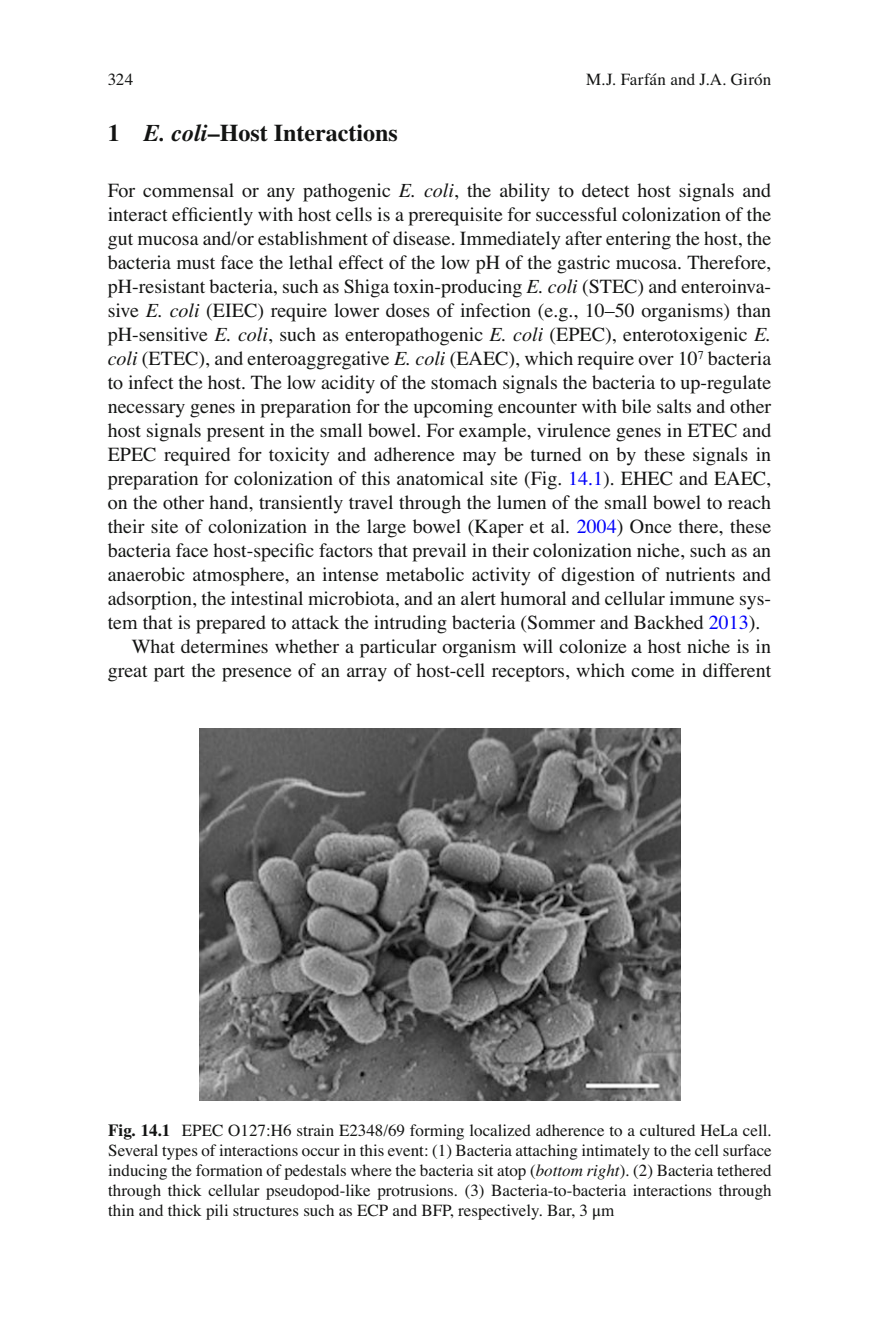
<style>
.page{position:relative;width:879px;height:1333px;background:#fff}
.page>*{position:absolute;margin:0;border:0;box-sizing:border-box;transform-origin:0 0}
.t1{font:700 24px "Ckyjrj Times";color:#131413}
.t2{font:20px "Vphvnh Times";color:#131413}
.t3{font:17px/20px "Vphvnh Times";color:#131413;text-align:justify}
.s1{font-family:"Vsvtlh Times";font-style:italic}
.s2{font-family:"Mccvhk Times";font-style:italic}
.s3{color:#0000fa}
.s4{font-family:"Ckyjrj Times";font-weight:700}
.s5{font-family:"Kxhyds STIX General"}
</style>
<div class="page">
<img style="left:200px;top:728px;width:480px;height:372px">
<p class="t3" style="left:108px;top:71px;width:27px">324</p>
<p class="t1" style="left:108px;top:124px;width:291px">1 <span class="s1">E. coli</span> – Host Interactions</p>
<p class="t3" style="left:586px;top:71px;width:186px">M.J. Farfán and J.A. Girón</p>
<p class="t2" style="left:108px;top:183px;width:665px">For commensal or any pathogenic <span class="s2">E. coli</span> , the ability to detect host signals and</p>
<p class="t2" style="left:108px;top:207px;width:665px">interact efficiently with host cells is a prerequisite for successful colonization of the</p>
<p class="t2" style="left:108px;top:231px;width:665px">gut mucosa and/or establishment of disease. Immediately after entering the host, the</p>
<p class="t2" style="left:108px;top:255px;width:665px">bacteria must face the lethal effect of the low pH of the gastric mucosa. Therefore,</p>
<p class="t2" style="left:108px;top:279px;width:665px">pH-resistant bacteria , such as Shiga toxin-producing <span class="s2">E. coli</span> (STEC) and enteroinva-</p>
<p class="t2" style="left:108px;top:303px;width:665px">sive <span class="s2">E. coli</span> (EIEC) require lower doses of infection (e.g., 10–50 organisms) than</p>
<p class="t2" style="left:108px;top:327px;width:665px">pH-sensitive <span class="s2">E. coli</span> , such as enteropathogenic <span class="s2">E. coli</span> (EPEC) , enterotoxigenic <span class="s2">E.</span></p>
<p class="t2" style="left:108px;top:351px;width:665px"><span class="s2">coli</span> (ETEC) , and enteroaggregative <span class="s2">E. coli</span> (EAEC) , which require over 10 <sup>7</sup> bacteria</p>
<p class="t2" style="left:108px;top:375px;width:665px">to infect the host. The low acidity of the stomach signals the bacteria to up-regulate</p>
<p class="t2" style="left:108px;top:399px;width:665px">necessary genes in preparation for the upcoming encounter with bile salts and other</p>
<p class="t2" style="left:108px;top:423px;width:665px">host signals present in the small bowel. For example, virulence genes in ETEC and</p>
<p class="t2" style="left:108px;top:447px;width:665px">EPEC required for toxicity and adherence may be turned on by these signals in</p>
<p class="t2" style="left:108px;top:471px;width:665px">preparation for colonization of this anatomical site (Fig. <span class="s3">14.1</span> ). EHEC and EAEC ,</p>
<p class="t2" style="left:108px;top:495px;width:665px">on the other hand, transiently travel through the lumen of the small bowel to reach</p>
<p class="t2" style="left:108px;top:519px;width:665px">their site of colonization in the large bowel (Kaper et al. <span class="s3">2004</span> ) Once there, these</p>
<p class="t2" style="left:108px;top:543px;width:665px">bacteria face host-specific factors that prevail in their colonization niche , such as an</p>
<p class="t2" style="left:108px;top:567px;width:665px">anaerobic atmosphere , an intense metabolic activity of digestion of nutrients and</p>
<p class="t2" style="left:108px;top:591px;width:665px">adsorption, the intestinal microbiota, and an alert humoral and cellular immune sys-</p>
<p class="t2" style="left:108px;top:615px;width:654px">tem that is prepared to attack the intruding bacteria (Sommer and Backhed <span class="s3">2013</span> ).</p>
<p class="t2" style="left:132px;top:639px;width:641px">What determines whether a particular organism will colonize a host niche is in</p>
<p class="t2" style="left:108px;top:663px;width:665px">great part the presence of an array of host-cell receptors , which come in different</p>
<p class="t3" style="left:108px;top:1121px;width:665px"><span class="s4">Fig. 14.1</span> EPEC O127 :H6 strain E2348/69 forming localized adherence to a cultured HeLa cell.<br>Several types of interactions occur in this event: (1) Bacteria attaching intimately to the cell surface inducing the formation of pedestals where the bacteria sit atop ( <span class="s2">bottom right</span> ). (2) Bacteria tethered through thick cellular pseudopod-like protrusions. (3) Bacteria-to-bacteria interactions through thin and thick pili structures such as ECP and BFP, respectively. Bar, 3 <span class="s5">μ</span>m</p>
</div>
